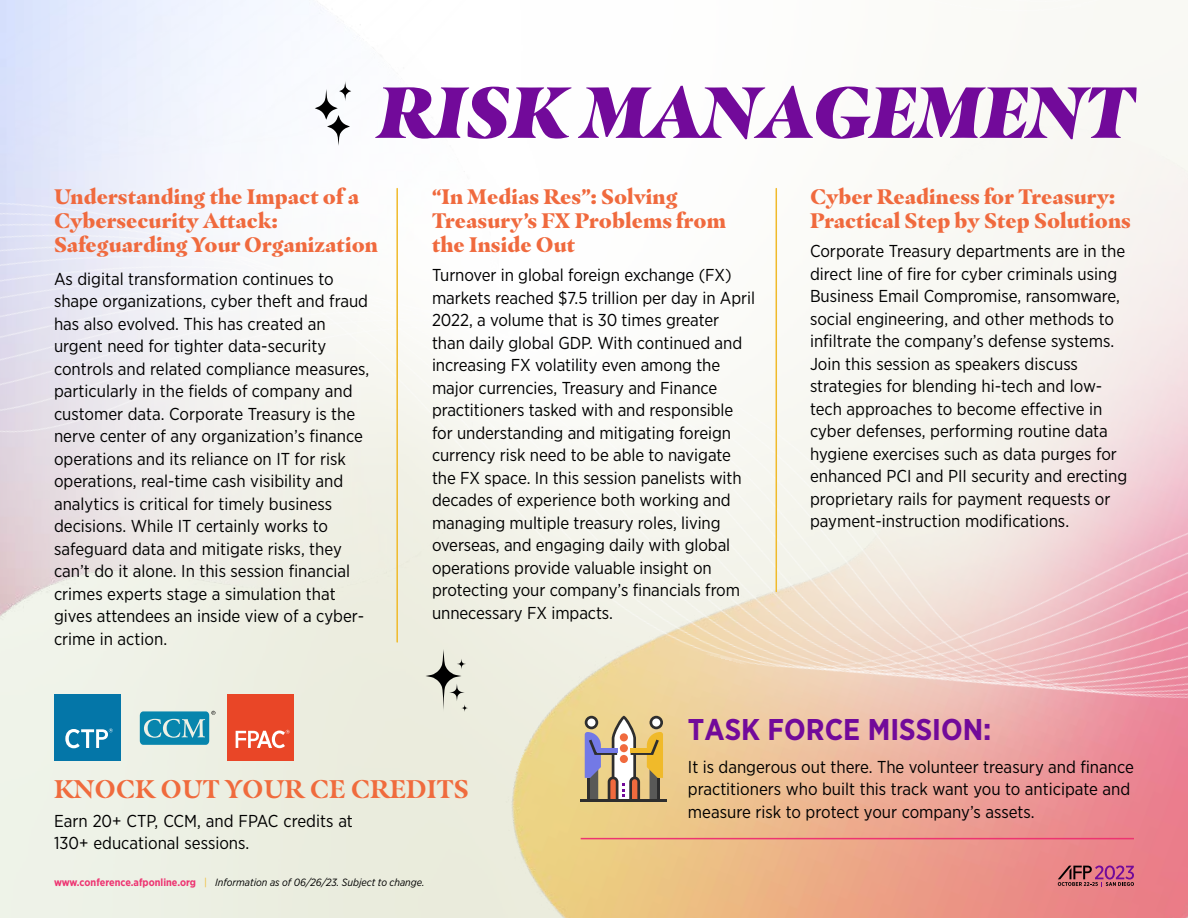
<style>
.page{position:relative;width:1188px;height:918px;background:#fff}
.page>*{position:absolute;margin:0;border:0;box-sizing:border-box;transform-origin:0 0}
.t1{font:italic 900 72px "Masqualero";color:#720a9a}
.t2{font:700 30px "Gotham Narrow";color:#720a9a}
.t3{font:700 25.5px "Masqualero";color:#f06b3d}
.t4{font:900 21px/24px "Masqualero";color:#f06a3e}
.t5{font:17.25px/22.5px "Gotham Narrow";color:#000}
.t6{font:italic 10.5px "Gotham Narrow";color:#000}
.s1{font-weight:700;font-style:normal;color:#ed3471}
.s2{font-style:normal;color:#f0ba2a}
</style>
<div class="page">
<img style="left:464px;top:18px;width:724px;height:900px">
<img style="left:0;top:150px;width:1188px;height:634px">
<svg style="left:1058px;top:866px;width:76px;height:21px;background:#b25c73"></svg>
<hr style="left:396px;top:189px;width:2px;height:453px;background:#f0ba2a">
<hr style="left:776px;top:189px;width:1px;height:402px;background:#f0ba2a">
<svg style="left:315px;top:81px;width:36px;height:65px"></svg>
<svg style="left:426px;top:649px;width:42px;height:63px;background:#cacabe"></svg>
<div style="left:54px;top:695px;width:67px;height:66px;background:#0476a8"></div>
<svg style="left:65px;top:728px;width:48px;height:20px"></svg>
<div style="left:227px;top:695px;width:67px;height:66px;background:#e94627"></div>
<svg style="left:236px;top:730px;width:54px;height:18px"></svg>
<svg style="left:140px;top:711px;width:75px;height:34px;background:#3c9db9"></svg>
<hr style="left:581px;top:799px;width:86px;height:3px;background:#2e2e2e">
<svg style="left:585px;top:716px;width:78px;height:83px;background:#bca588"></svg>
<hr style="left:581px;top:838px;width:553px;height:1px;background:#ed3471">
<h1 class="t1" style="left:378px;top:66px;width:758px">RISK MANAGEMENT</h1>
<p class="t4" style="left:54px;top:185px;width:325px">Understanding the Impact of a<br>Cybersecurity Attack:<br>Safeguarding Your Organization</p>
<p class="t5" style="left:54px;top:267px;width:317px">As digital transformation continues to shape organizations, cyber theft and fraud has also evolved. This has created an urgent need for tighter data-security controls and related compliance measures, particularly in the fields of company and customer data. Corporate Treasury is the nerve center of any organization’s finance operations and its reliance on IT for risk operations, real-time cash visibility and analytics is critical for timely business decisions. While IT certainly works to safeguard data and mitigate risks, they can’t do it alone. In this session financial crimes experts stage a simulation that gives attendees an inside view of a cyber&shy;crime in action.</p>
<p class="t4" style="left:432px;top:185px;width:296px">“In Medias Res”: Solving<br>Treasury’s FX Problems from the Inside Out</p>
<p class="t5" style="left:432px;top:264px;width:325px">Turnover in global foreign exchange (FX) markets reached $7.5 trillion per day in April 2022, a volume that is 30 times greater than daily global GDP. With continued and increasing FX volatility even among the major currencies, Treasury and Finance practitioners tasked with and responsible for understanding and mitigating foreign currency risk need to be able to navigate the FX space. In this session panelists with decades of experience both working and managing multiple treasury roles, living overseas, and engaging daily with global operations provide valuable insight on protecting your company’s financials from unnecessary FX impacts.</p>
<p class="t4" style="left:810px;top:185px;width:322px">Cyber Readiness for Treasury:<br>Practical Step by Step Solutions</p>
<p class="t5" style="left:810px;top:240px;width:319px">Corporate Treasury departments are in the direct line of fire for cyber criminals using Business Email Compromise, ransomware, social engineering, and other methods to infiltrate the company’s defense systems.<br>Join this session as speakers discuss strategies for blending hi-tech and low&shy;tech approaches to become effective in cyber defenses, performing routine data hygiene exercises such as data purges for enhanced PCI and PII security and erecting proprietary rails for payment requests or payment-instruction modifications.</p>
<h3 class="t3" style="left:54px;top:773px;width:416px">KNOCK OUT YOUR CE CREDITS</h3>
<p class="t5" style="left:54px;top:809px;width:300px">Earn 20+ CTP, CCM, and FPAC credits at<br>130+ educational sessions.</p>
<p class="t6" style="left:54px;top:876px;width:372px"><span class="s1">www.conference.afponline.org</span> <span class="s2">|</span> Information as of 06/26/23. Subject to change.</p>
<h2 class="t2" style="left:688px;top:711px;width:305px">TASK FORCE MISSION:</h2>
<p class="t5" style="left:688px;top:755px;width:448px">It is dangerous out there. The volunteer treasury and finance practitioners who built this track want you to anticipate and measure risk to protect your company’s assets.</p>
</div>
